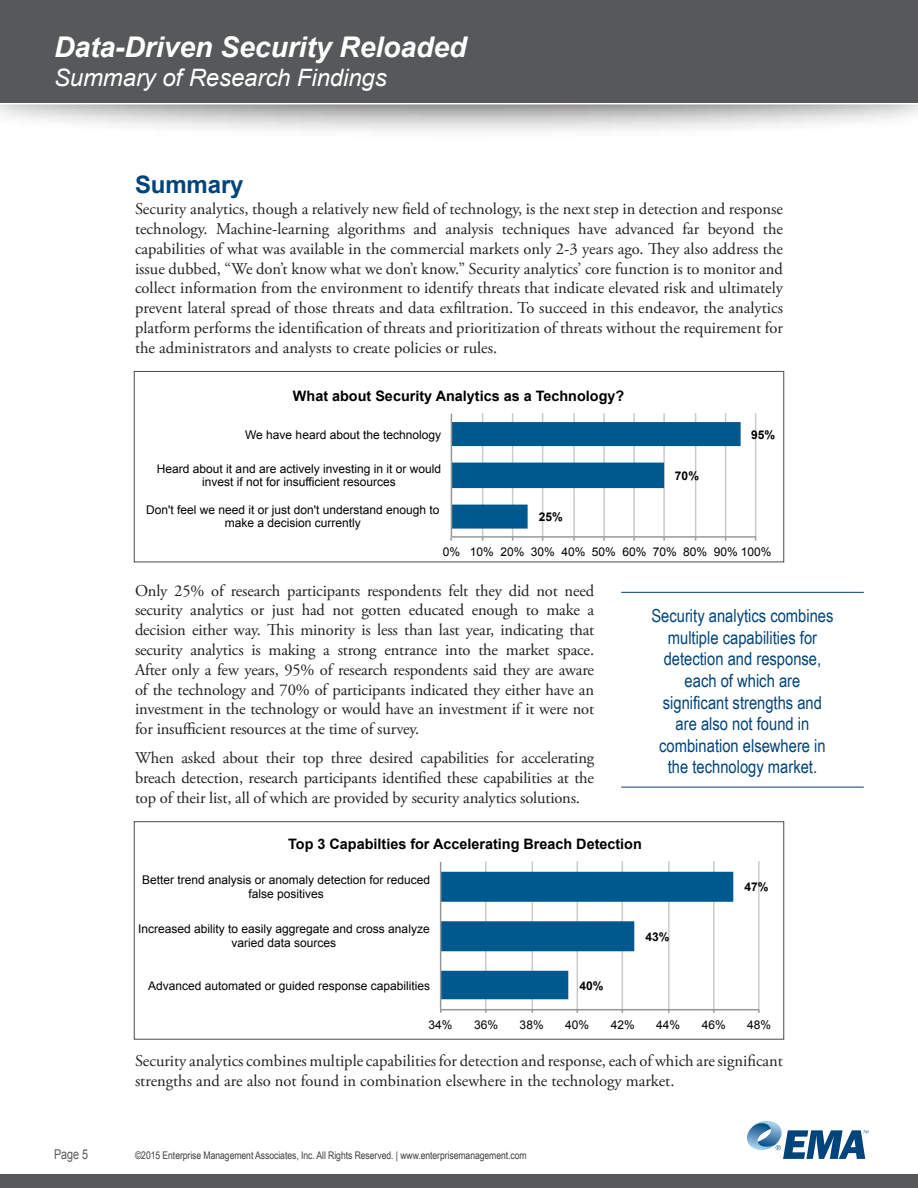
<style>
.page{position:relative;width:918px;height:1188px;background:#fff}
.page>*{position:absolute;margin:0;border:0;box-sizing:border-box;transform-origin:0 0}
.t1{font:italic 700 28.5px "Arial";letter-spacing:-.005em;color:#fff}
.t2{font:italic 24px "Arial";letter-spacing:-.005em;color:#fff}
.Heading_1{font:700 24px "Arial";letter-spacing:-.005em;color:#00447b}
.Pull_quote{font:18px/21.6px "Arial Narrow";color:#00447b;text-align:center}
.t3{font:16.5px/19.8px "Adobe Garamond Pro";color:#231f20;text-align:justify}
.t4{font:700 14.4px "Arial";color:#000}
.t5{font:13.5px "Arial";color:#57585a;scale:.8 1}
.t6{font:12px/13.5px "Arial";color:#000;text-align:center}
.t7{font:700 12px "Arial";color:#000}
.t8{font:10.5px "Arial Narrow";letter-spacing:-.005em;color:#3e3e3f}
</style>
<div class="page">
<div style="left:0;top:0;width:918px;height:140px;background:#231f20;opacity:.75"></div>
<div style="left:0;top:0;width:918px;height:105px;background:#57585a"></div>
<svg style="left:747px;top:1121px;width:122px;height:38px"></svg>
<div style="left:0;top:1174px;width:918px;height:14px;background:#57585a"></div>
<hr style="left:482px;top:413px;width:1px;height:124px;background:#cacaca">
<hr style="left:512px;top:413px;width:1px;height:124px;background:#cacaca">
<hr style="left:542px;top:413px;width:1px;height:124px;background:#cacaca">
<hr style="left:573px;top:413px;width:2px;height:124px;background:#cacaca">
<hr style="left:603px;top:413px;width:2px;height:124px;background:#cacaca">
<hr style="left:633px;top:413px;width:2px;height:124px;background:#cacaca">
<hr style="left:663px;top:413px;width:2px;height:124px;background:#cacaca">
<hr style="left:695px;top:413px;width:1px;height:124px;background:#cacaca">
<hr style="left:725px;top:413px;width:1px;height:124px;background:#cacaca">
<hr style="left:755px;top:413px;width:1px;height:124px;background:#cacaca">
<svg style="left:452px;top:422px;width:289px;height:107px"></svg>
<hr style="left:451px;top:536px;width:305px;height:2px;background:#979797">
<hr style="left:451px;top:414px;width:1px;height:123px;background:#979797">
<div style="left:134px;top:371px;width:650px;height:191px;border:1px solid #4b4c4d"></div>
<hr style="left:485px;top:861px;width:2px;height:149px;background:#cacaca">
<hr style="left:532px;top:861px;width:1px;height:149px;background:#cacaca">
<hr style="left:577px;top:861px;width:1px;height:149px;background:#cacaca">
<hr style="left:622px;top:861px;width:1px;height:149px;background:#cacaca">
<hr style="left:668px;top:861px;width:2px;height:149px;background:#cacaca">
<hr style="left:713px;top:861px;width:2px;height:149px;background:#cacaca">
<hr style="left:758px;top:861px;width:2px;height:149px;background:#cacaca">
<svg style="left:441px;top:872px;width:292px;height:127px"></svg>
<hr style="left:441px;top:1009px;width:318px;height:1px;background:#979797">
<hr style="left:440px;top:862px;width:1px;height:148px;background:#979797">
<div style="left:134px;top:821px;width:650px;height:218px;border:1px solid #4b4c4d"></div>
<hr style="left:621px;top:592px;width:243px;height:1px;background:#00447b">
<hr style="left:621px;top:787px;width:243px;height:1px;background:#00447b">
<h1 class="t1" style="left:54px;top:28px;width:414px">Data-Driven Security Reloaded</h1>
<h2 class="t2" style="left:54px;top:62px;width:334px">Summary of Research Findings</h2>
<p class="Heading_1" style="left:135px;top:169px;width:110px">Summary</p>
<p class="t3" style="left:135px;top:200px;width:650px">Security analytics, though a relatively new field of technology, is the next step in detection and response technology. Machine-learning algorithms and analysis techniques have advanced far beyond the capabilities of what was available in the commercial markets only 2-3 years ago. They also address the issue dubbed, “We don’t know what we don’t know.” Security analytics’ core function is to monitor and collect information from the environment to identify threats that indicate elevated risk and ultimately prevent lateral spread of those threats and data exfiltration. To succeed in this endeavor, the analytics platform performs the identification of threats and prioritization of threats without the requirement for the administrators and analysts to create policies or rules.</p>
<p class="t4" style="left:293px;top:387px;width:333px">What about Security Analytics as a Technology?</p>
<p class="t6" style="left:245px;top:428px;width:197px">We have heard about the technology</p>
<p class="t6" style="left:157px;top:462px;width:286px">Heard about it and are actively investing in it or would invest if not for insufficient resources</p>
<p class="t6" style="left:146px;top:503px;width:295px">Don't feel we need it or just don't understand enough to make a decision currently</p>
<p class="t7" style="left:539px;top:509px;width:26px">25%</p>
<p class="t7" style="left:675px;top:468px;width:26px">70%</p>
<p class="t7" style="left:751px;top:427px;width:26px">95%</p>
<p class="t6" style="left:443px;top:545px;width:330px">0% 10% 20% 30% 40% 50% 60% 70% 80% 90% 100%</p>
<p class="t3" style="left:135px;top:581px;width:461px">Only 25% of research participants respondents felt they did not need security analytics or just had not gotten educated enough to make a decision either way. This minority is less than last year, indicating that security analytics is making a strong entrance into the market space.<br>After only a few years, 95% of research respondents said they are aware of the technology and 70% of participants indicated they either have an investment in the technology or would have an investment if it were not for insufficient resources at the time of survey.</p>
<p class="t3" style="left:135px;top:749px;width:461px">When asked about their top three desired capabilities for accelerating breach detection, research participants identified these capabilities at the top of their list, all of which are provided by security analytics solutions.</p>
<p class="Pull_quote" style="left:651px;top:604px;width:184px">Security analytics combines multiple capabilities for detection and response, each of which are significant strengths and are also not found in combination elsewhere in the technology market.</p>
<p class="t4" style="left:288px;top:834px;width:355px">Top 3 Capabilties for Accelerating Breach Detection</p>
<p class="t6" style="left:142px;top:873px;width:290px">Better trend analysis or anomaly detection for reduced false positives</p>
<p class="t7" style="left:744px;top:879px;width:26px">47%</p>
<p class="t6" style="left:138px;top:923px;width:293px">Increased ability to easily aggregate and cross analyze varied data sources</p>
<p class="t6" style="left:148px;top:979px;width:284px">Advanced automated or guided response capabilities</p>
<p class="t7" style="left:580px;top:978px;width:26px">40%</p>
<p class="t7" style="left:646px;top:928px;width:26px">43%</p>
<p class="t6" style="left:429px;top:1018px;width:26px">34%</p>
<p class="t6" style="left:474px;top:1018px;width:26px">36%</p>
<p class="t6" style="left:520px;top:1018px;width:26px">38%</p>
<p class="t6" style="left:565px;top:1018px;width:26px">40%</p>
<p class="t6" style="left:611px;top:1018px;width:26px">42%</p>
<p class="t6" style="left:656px;top:1018px;width:26px">44%</p>
<p class="t6" style="left:702px;top:1018px;width:26px">46%</p>
<p class="t6" style="left:747px;top:1018px;width:26px">48%</p>
<p class="t3" style="left:135px;top:1052px;width:650px">Security analytics combines multiple capabilities for detection and response, each of which are significant strengths and are also not found in combination elsewhere in the technology market.</p>
<p class="t5" style="left:54px;top:1145px;width:44px">Page 5</p>
<p class="t8" style="left:135px;top:1147px;width:393px">©2015 Enterprise Management Associates, Inc. All Rights Reserved. | www.enterprisemanagement.com</p>
</div>
